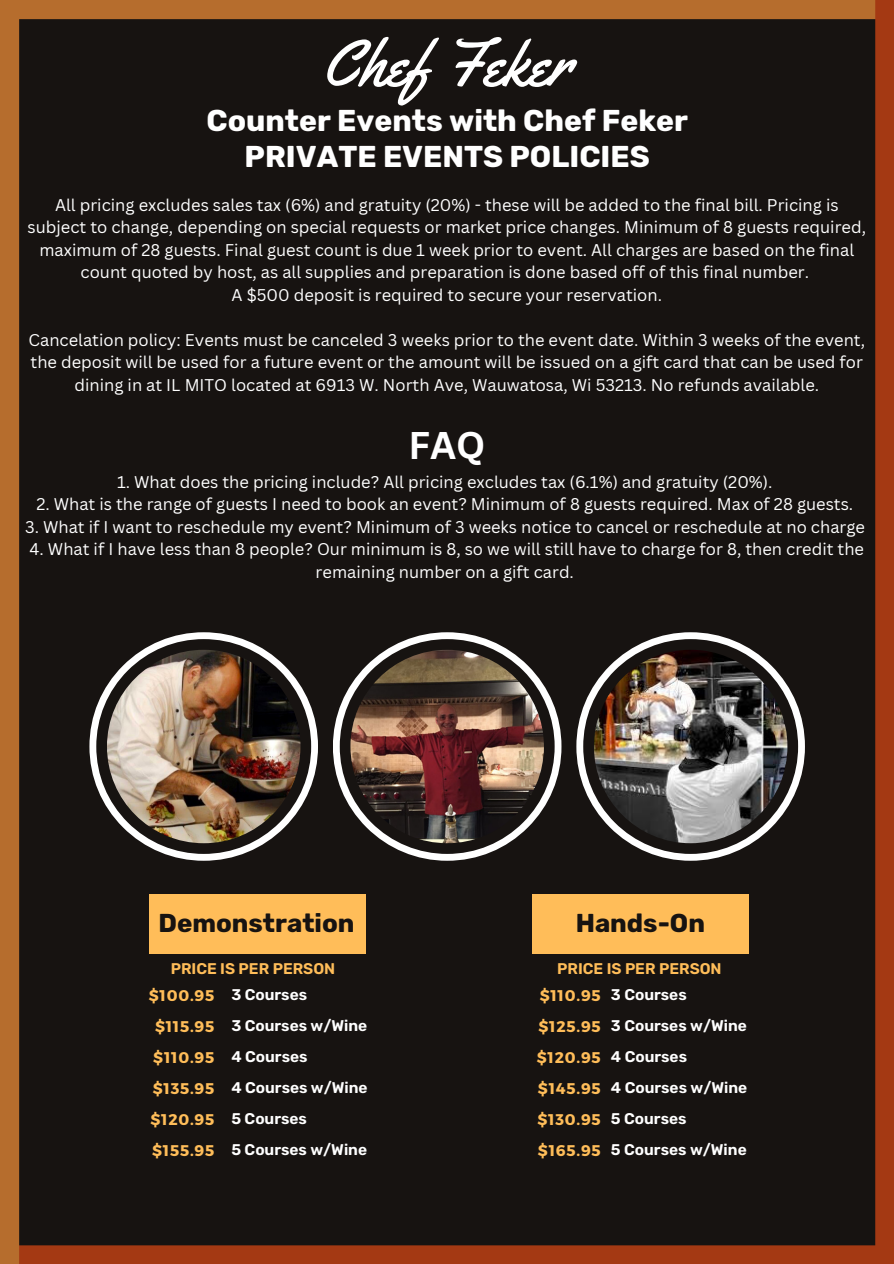
<style>
.page{position:relative;width:894px;height:1264px;background:#fff}
.page>*{position:absolute;margin:0;border:0;box-sizing:border-box;transform-origin:0 0}
.t1{font:66px "Yellowtail";color:#fff}
.t2{font:700 37.5px "Canva Sans";color:#fff}
.t3{font:700 30px/35.7px "Rubik";color:#fff;text-align:center}
.t4{font:700 25.8px "Rubik";color:#171311}
.t5{font:16.5px/22.5px "Canva Sans";color:#fff;text-align:center}
.t6{font:600 15.45px/30.9px "Rubik";color:#fff}
.t7{font:700 15.45px/30.9px "Montserrat";letter-spacing:.05em;color:#ffbd59;text-align:justify}
.t8{font:600 15.45px "Rubik";color:#ffbd59}
</style>
<div class="page">
<div style="left:0;top:0;width:893px;height:1263px;background:#171311"></div>
<svg style="left:89px;top:632px;width:229px;height:228px"></svg>
<svg style="left:333px;top:632px;width:228px;height:228px"></svg>
<svg style="left:576px;top:632px;width:228px;height:228px"></svg>
<img style="left:107px;top:649px;width:193px;height:194px;border-radius:50%">
<img style="left:350px;top:649px;width:194px;height:194px;border-radius:50%">
<img style="left:593px;top:649px;width:194px;height:194px;border-radius:50%">
<div style="left:0;top:0;width:893px;height:19px;background:#b66d2d"></div>
<div style="left:0;top:1245px;width:893px;height:18px;background:#a43913"></div>
<div style="left:0;top:0;width:19px;height:1263px;background:#b66d2d"></div>
<div style="left:875px;top:0;width:18px;height:1263px;background:#a43913"></div>
<div style="left:149px;top:894px;width:216px;height:59px;background:#ffbd59"></div>
<div style="left:531px;top:894px;width:217px;height:59px;background:#ffbd59"></div>
<h1 class="t1" style="left:322px;top:22px;width:251px">Chef Feker</h1>
<h3 class="t3" style="left:206px;top:103px;width:483px">Counter Events with Chef Feker<br>PRIVATE EVENTS POLICIES</h3>
<p class="t5" style="left:28px;top:193px;width:839px">All pricing excludes sales tax (6%) and gratuity (20%) - these will be added to the final bill. Pricing is subject to change, depending on special requests or market price changes. Minimum of 8 guests required, maximum of 28 guests. Final guest count is due 1 week prior to event. All charges are based on the final count quoted by host, as all supplies and preparation is done based off of this final number.<br>A $500 deposit is required to secure your reservation.</p>
<p class="t5" style="left:29px;top:328px;width:837px">Cancelation policy: Events must be canceled 3 weeks prior to the event date. Within 3 weeks of the event, the deposit will be used for a future event or the amount will be issued on a gift card that can be used for dining in at IL MITO located at 6913 W. North Ave, Wauwatosa, Wi 53213. No refunds available.</p>
<h2 class="t2" style="left:408px;top:419px;width:78px">FAQ</h2>
<p class="t5" style="left:117px;top:470px;width:656px">1. What does the pricing include? All pricing excludes tax (6.1%) and gratuity (20%).</p>
<p class="t5" style="left:36px;top:492px;width:818px">2. What is the range of guests I need to book an event? Minimum of 8 guests required. Max of 28 guests.</p>
<p class="t5" style="left:25px;top:515px;width:841px">3. What if I want to reschedule my event? Minimum of 3 weeks notice to cancel or reschedule at no charge</p>
<p class="t5" style="left:30px;top:537px;width:835px">4. What if I have less than 8 people? Our minimum is 8, so we will still have to charge for 8, then credit the remaining number on a gift card.</p>
<h3 class="t4" style="left:158px;top:908px;width:197px">Demonstration</h3>
<h3 class="t4" style="left:575px;top:908px;width:131px">Hands-On</h3>
<p class="t8" style="left:171px;top:959px;width:166px">PRICE IS PER PERSON</p>
<p class="t8" style="left:557px;top:959px;width:166px">PRICE IS PER PERSON</p>
<p class="t7" style="left:149px;top:979px;width:67px">$100.95 $115.95 $110.95 $135.95 $120.95 $155.95</p>
<p class="t6" style="left:610px;top:979px;width:138px">3 Courses<br>3 Courses w/Wine<br>4 Courses<br>4 Courses w/Wine<br>5 Courses<br>5 Courses w/Wine</p>
<p class="t7" style="left:536px;top:979px;width:65px">$110.95 $125.95 $120.95 $145.95 $130.95 $165.95</p>
<p class="t6" style="left:231px;top:979px;width:138px">3 Courses<br>3 Courses w/Wine<br>4 Courses<br>4 Courses w/Wine<br>5 Courses<br>5 Courses w/Wine</p>
</div>
